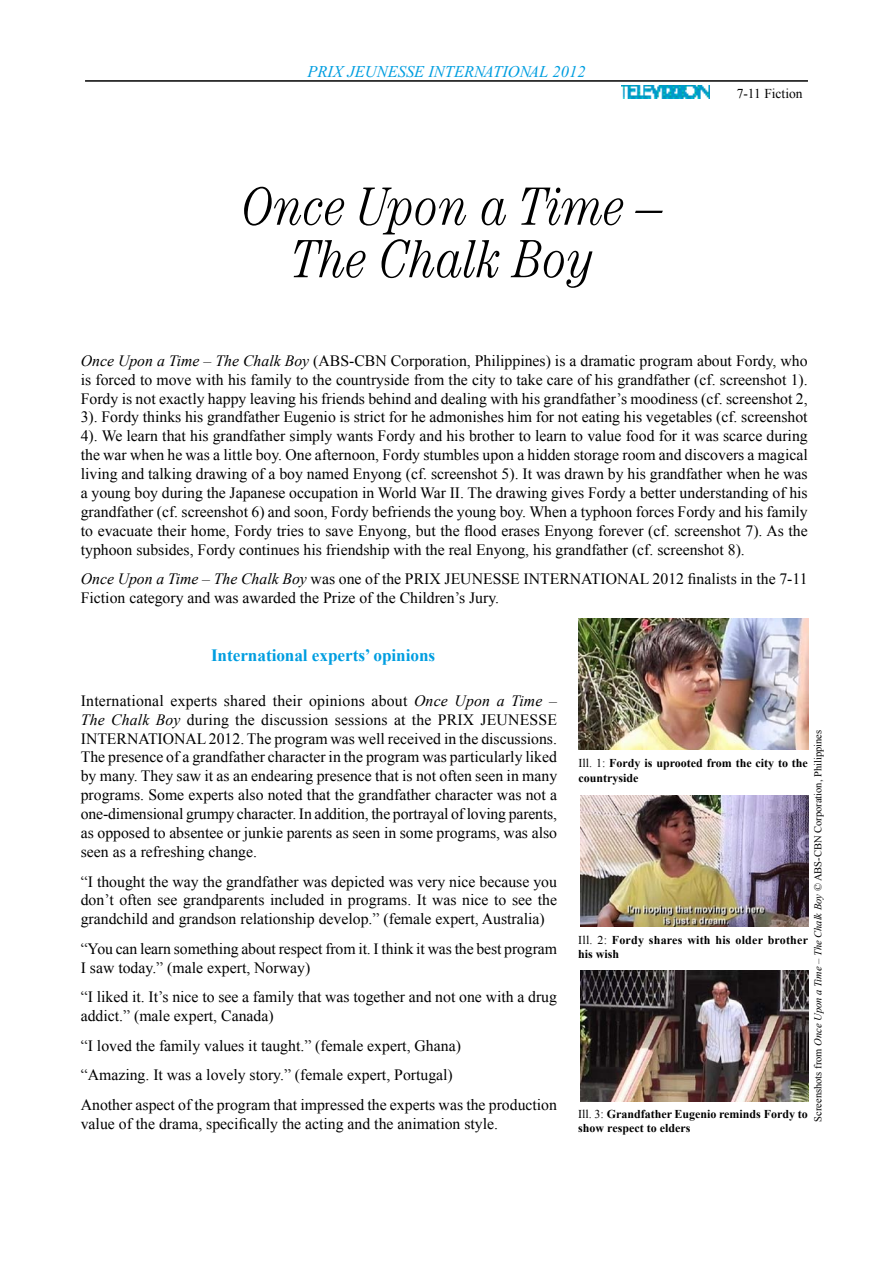
<style>
.page{position:relative;width:893px;height:1263px;background:#fff}
.page>*{position:absolute;margin:0;border:0;box-sizing:border-box;transform-origin:0 0}
.t1{font:italic 300 condensed 54px/52.5px "Century";color:#000;text-align:center}
.t2{font:700 17.25px "Times New Roman";letter-spacing:-.005em;color:#009ee0}
.t3{font:italic 16.5px "Times New Roman CE";color:#009ee0}
.t4{font:15.75px/18.9px "Times New Roman";color:#000}
.t5{font:13.5px "Times New Roman";color:#000}
.t6{font:700 12px/14.4px "Times New Roman";color:#000}
.t7{font:10.5px "Times New Roman";color:#000}
.s1{font-style:italic}
.s2{font-weight:400}
</style>
<div class="page">
<hr style="left:85px;top:80px;width:723px;height:2px;background:#000">
<img style="left:621px;top:85px;width:88px;height:14px">
<img style="left:580px;top:971px;width:228px;height:131px">
<img style="left:580px;top:795px;width:228px;height:131px">
<img style="left:578px;top:618px;width:230px;height:131px">
<p class="t3" style="left:307px;top:62px;width:280px">PRIX JEUNESSE INTERNATIONAL 2012</p>
<h1 class="t1" style="left:243px;top:180px;width:424px">Once Upon a Time –<br>The Chalk Boy</h1>
<p class="t5" style="left:737px;top:84px;width:67px">7-11 Fiction</p>
<p class="t4" style="left:81px;top:351px;width:728px;text-align:justify"><span class="s1">Once Upon a Time – The Chalk Boy</span> (ABS-CBN Corporation, Philippines) is a dramatic program about Fordy, who is forced to move with his family to the countryside from the city to take care of his grandfather (cf. screenshot 1).<br>Fordy is not exactly happy leaving his friends behind and dealing with his grandfather’s moodiness (cf. screenshot 2, 3). Fordy thinks his grandfather Eugenio is strict for he admonishes him for not eating his vegetables (cf. screenshot 4). We learn that his grandfather simply wants Fordy and his brother to learn to value food for it was scarce during the war when he was a little boy. One afternoon, Fordy stumbles upon a hidden storage room and discovers a magical living and talking drawing of a boy named Enyong (cf. screenshot 5). It was drawn by his grandfather when he was a young boy during the Japanese occupation in World War II. The drawing gives Fordy a better understanding of his grandfather (cf. screenshot 6) and soon, Fordy befriends the young boy. When a typhoon forces Fordy and his family to evacuate their home, Fordy tries to save Enyong, but the flood erases Enyong forever (cf. screenshot 7). As the typhoon subsides, Fordy continues his friendship with the real Enyong, his grandfather (cf. screenshot 8).</p>
<p class="t4" style="left:81px;top:569px;width:728px"><span class="s1">Once Upon a Time – The Chalk Boy</span> was one of the PRIX JEUNESSE INTERNATIONAL 2012 finalists in the 7-11<br>Fiction category and was awarded the Prize of the Children’s Jury.</p>
<p class="t2" style="left:211px;top:644px;width:226px">International experts’ opinions</p>
<p class="t4" style="left:81px;top:691px;width:478px;text-align:justify">International experts shared their opinions about <span class="s1">Once Upon a Time – The Chalk Boy</span> during the discussion sessions at the PRIX JEUNESSE INTERNATIONAL 2012. The program was well received in the discussions.<br>The presence of a grandfather character in the program was particularly liked by many. They saw it as an endearing presence that is not often seen in many programs. Some experts also noted that the grandfather character was not a one-dimensional grumpy character. In addition, the portrayal of loving parents, as opposed to absentee or junkie parents as seen in some programs, was also seen as a refreshing change.</p>
<p class="t4" style="left:81px;top:871px;width:478px;text-align:justify">“I thought the way the grandfather was depicted was very nice because you don’t often see grandparents included in programs. It was nice to see the grandchild and grandson relationship develop.” (female expert, Australia)</p>
<p class="t4" style="left:81px;top:939px;width:478px">“You can learn something about respect from it. I think it was the best program<br>I saw today.” (male expert, Norway)</p>
<p class="t4" style="left:81px;top:987px;width:478px">“I liked it. It’s nice to see a family that was together and not one with a drug addict.” (male expert, Canada)</p>
<p class="t4" style="left:81px;top:1030px;width:478px;line-height:29.5px">“I loved the family values it taught.” (female expert, Ghana)<br>“Amazing. It was a lovely story.” (female expert, Portugal)<br>Another aspect of the program that impressed the experts was the production</p>
<p class="t4" style="left:81px;top:1114px;width:419px">value of the drama, specifically the acting and the animation style.</p>
<p class="t6" style="left:578px;top:1106px;width:231px"><span class="s2">Ill. 3:</span> Grandfather Eugenio reminds Fordy to show respect to elders</p>
<p class="t7" style="left:811px;top:1122px;width:393px;rotate:-90deg">Screenshots from <span class="s1">Once Upon a Time – The Chalk Boy</span> © ABS-CBN Corporation, Philippines</p>
<p class="t6" style="left:578px;top:756px;width:231px"><span class="s2">Ill. 1:</span> Fordy is uprooted from the city to the countryside</p>
<p class="t6" style="left:578px;top:932px;width:231px"><span class="s2">Ill. 2:</span> Fordy shares with his older brother his wish</p>
</div>
